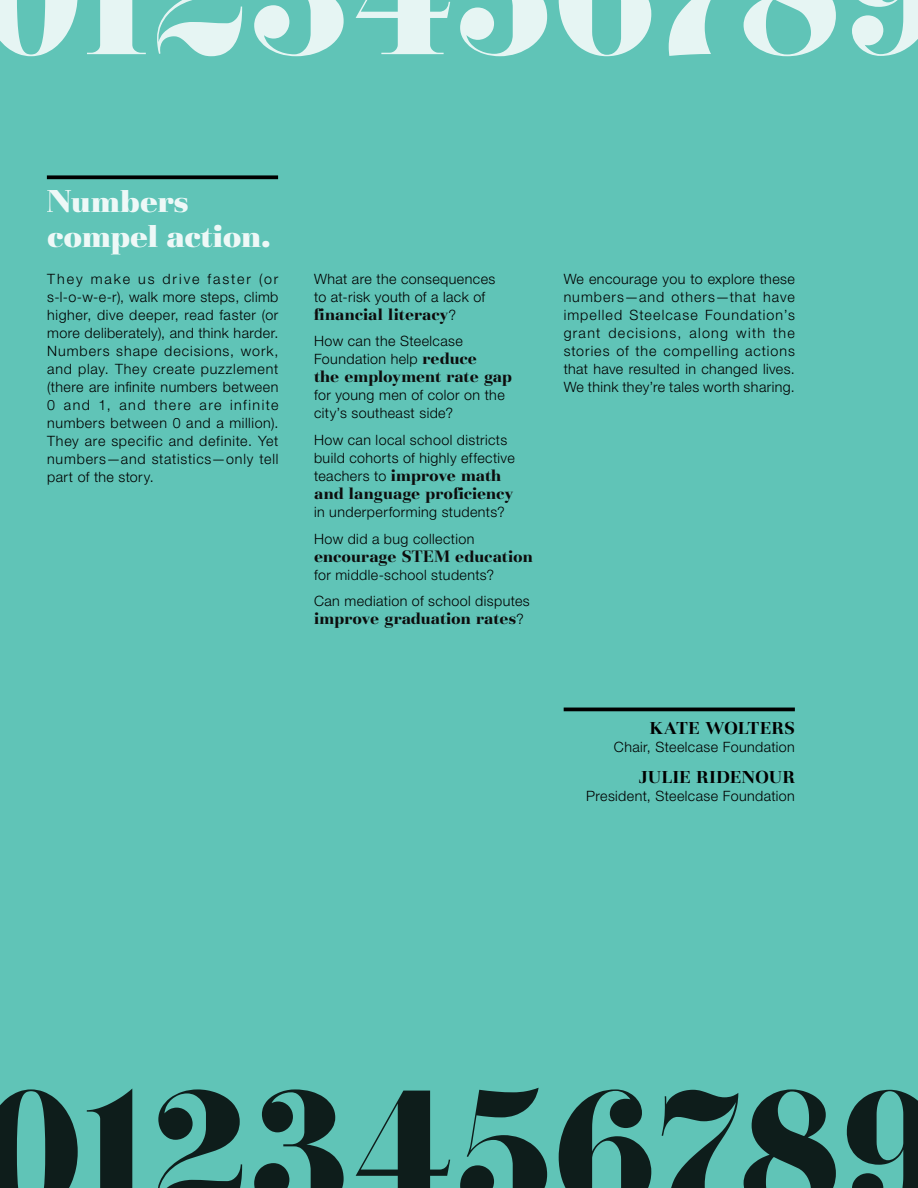
<style>
.page{position:relative;width:918px;height:1188px;background:#60c4b7}
.page>*{position:absolute;margin:0;border:0;box-sizing:border-box;transform-origin:0 0}
.t1{font:900 33px/34.5px "Basilia";color:#fff}
.story_name{font:700 18px "Basilia";letter-spacing:.035em;color:#000}
.story_text{font:700 17.25px/18px "Basilia";color:#0d0d0d}
.story_text-2{font:300 14.25px/18px "Helvetica Neue LT Std";letter-spacing:.03em;color:#000}
.s1{font-family:"Helvetica Neue LT Std";font-weight:300;font-size:14.25px;color:#000}
.s2{font-family:"Basilia";font-weight:700;font-size:17.25px;color:#0d0d0d}
</style>
<div class="page">
<svg style="left:0;top:1088px;width:918px;height:100px"></svg>
<svg style="left:0;top:0;width:918px;height:56px"></svg>
<hr style="left:564px;top:708px;width:231px;height:3px;background:#000">
<svg style="left:47px;top:175px;width:231px;height:4px"></svg>
<h1 class="t1" style="left:47px;top:187px;width:225px">Numbers compel action.</h1>
<p class="story_text-2" style="left:47px;top:269px;width:233px;text-align:justify">They make us drive faster (or s-l-o-w-e-r), walk more steps, climb higher, dive deeper, read faster (or more deliberately), and think harder.<br>Numbers shape decisions, work, and play. They create puzzlement (there are infinite numbers between 0 and 1, and there are infinite numbers between 0 and a million).<br>They are specific and definite. Yet numbers—and statistics—only tell part of the story.</p>
<p class="story_text-2" style="left:314px;top:269px;width:183px">What are the consequences to at-risk youth of a lack of</p>
<p class="story_text" style="left:314px;top:305px;width:143px">financial literacy<span class="s1">?</span></p>
<p class="story_text-2" style="left:314px;top:332px;width:164px">How can the Steelcase<br>Foundation help <span class="s2">reduce</span></p>
<p class="story_text" style="left:314px;top:368px;width:200px">the employment rate gap</p>
<p class="story_text-2" style="left:314px;top:386px;width:192px">for young men of color on the city’s southeast side?</p>
<p class="story_text-2" style="left:314px;top:431px;width:202px">How can local school districts build cohorts of highly effective</p>
<p class="story_text" style="left:314px;top:467px;width:201px"><span class="s1">teachers to</span> improve math and language proficiency</p>
<p class="story_text-2" style="left:314px;top:503px;width:192px">in underperforming students?</p>
<p class="story_text-2" style="left:314px;top:529px;width:162px">How did a bug collection</p>
<p class="story_text" style="left:314px;top:547px;width:220px">encourage STEM education</p>
<p class="story_text-2" style="left:314px;top:565px;width:182px">for middle-school students?</p>
<p class="story_text-2" style="left:314px;top:592px;width:217px">Can mediation of school disputes</p>
<p class="story_text" style="left:314px;top:610px;width:211px">improve graduation rates<span class="s1">?</span></p>
<p class="story_text-2" style="left:564px;top:269px;width:233px;text-align:justify">We encourage you to explore these numbers—and others—that have impelled Steelcase Foundation’s grant decisions, along with the stories of the compelling actions that have resulted in changed lives.<br>We think they’re tales worth sharing.</p>
<p class="story_name" style="left:650px;top:717px;width:147px">KATE WOLTERS</p>
<p class="story_text-2" style="left:614px;top:737px;width:182px">Chair, Steelcase Foundation</p>
<p class="story_name" style="left:639px;top:767px;width:157px">JULIE RIDENOUR</p>
<p class="story_text-2" style="left:586px;top:787px;width:210px">President, Steelcase Foundation</p>
</div>
